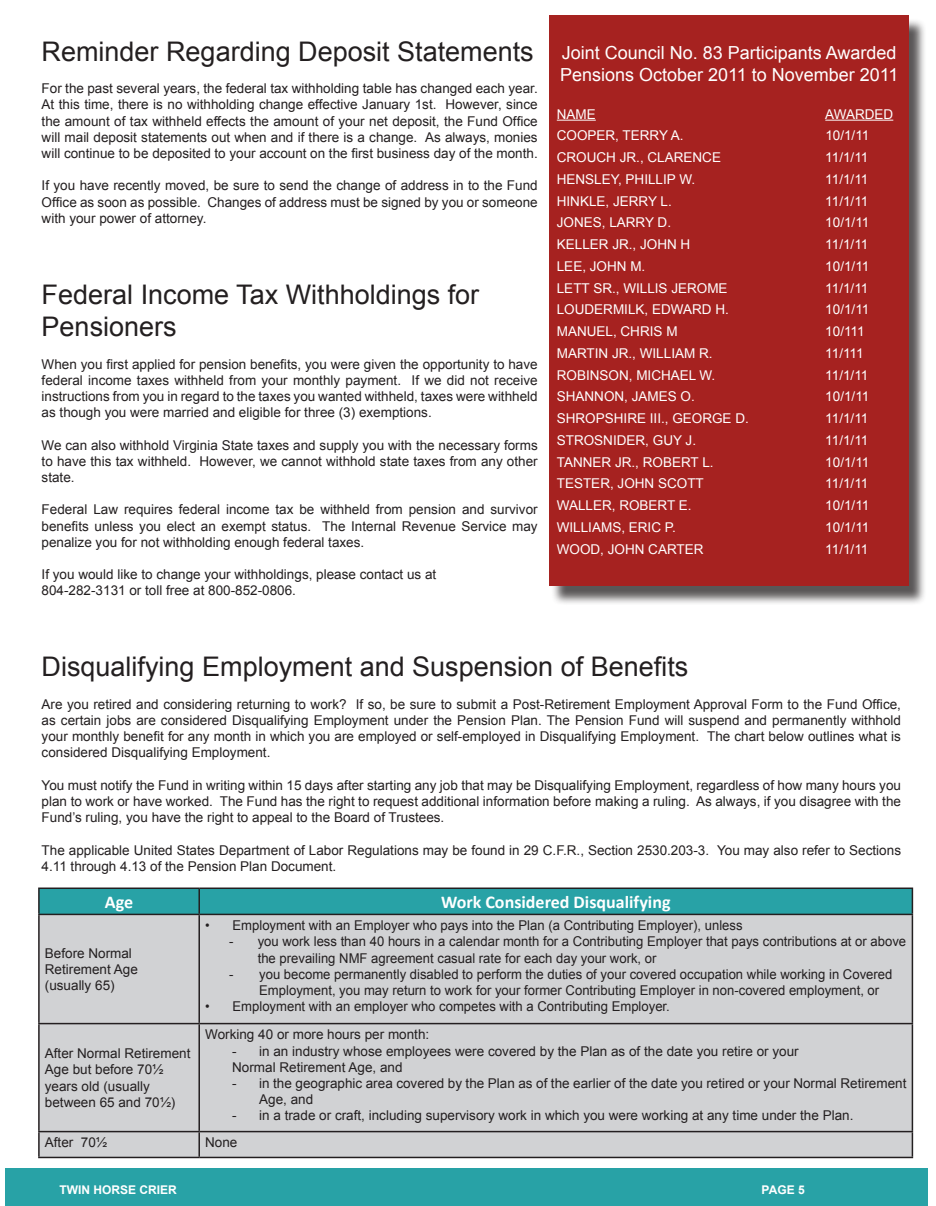
<style>
.page{position:relative;width:936px;height:1206px;background:#fff}
.page>*{position:absolute;margin:0;border:0;box-sizing:border-box;transform-origin:0 0}
.t1{font:27px/32.4px "Arial";color:#231f20}
.t2{font:18px/21.6px "Arial";color:#fff}
.t3{font:700 18px "Calibri";color:#fff}
.t4{font:13.5px/16.2px "Arial";color:#231f20}
.t5{font:13.5px "Arial";color:#fff}
.t6{font:700 12px "Arial";color:#fff}
</style>
<div class="page">
<div style="left:6px;top:1168px;width:922px;height:38px;background:#28a2a6"></div>
<div style="left:551px;top:18px;width:376px;height:587px;background:#231f20;opacity:.75"></div>
<div style="left:549px;top:16px;width:359px;height:570px;background:#a62220"></div>
<hr style="left:557px;top:120px;width:39px;height:1px;background:#fff">
<hr style="left:825px;top:120px;width:68px;height:1px;background:#fff">
<div style="left:40px;top:915px;width:872px;height:242px;background:#d1d2d4"></div>
<hr style="left:38px;top:888px;width:161px;height:1px;background:#231f20">
<hr style="left:38px;top:889px;width:2px;height:25px;background:#231f20">
<svg style="left:39px;top:888px;width:874px;height:26px;background:#279a9e"></svg>
<hr style="left:38px;top:914px;width:161px;height:1px;background:#231f20">
<hr style="left:38px;top:915px;width:2px;height:108px;background:#231f20">
<hr style="left:199px;top:914px;width:714px;height:1px;background:#231f20">
<hr style="left:198px;top:915px;width:2px;height:108px;background:#231f20">
<hr style="left:912px;top:915px;width:1px;height:108px;background:#231f20">
<hr style="left:38px;top:1023px;width:161px;height:1px;background:#231f20">
<hr style="left:38px;top:1024px;width:2px;height:107px;background:#231f20">
<hr style="left:199px;top:1023px;width:714px;height:1px;background:#231f20">
<hr style="left:198px;top:1024px;width:2px;height:107px;background:#231f20">
<hr style="left:912px;top:1024px;width:1px;height:107px;background:#231f20">
<hr style="left:38px;top:1131px;width:161px;height:1px;background:#231f20">
<hr style="left:38px;top:1132px;width:2px;height:25px;background:#231f20">
<hr style="left:199px;top:1131px;width:714px;height:1px;background:#231f20">
<hr style="left:198px;top:1132px;width:2px;height:25px;background:#231f20">
<svg style="left:912px;top:1132px;width:1px;height:25px"></svg>
<hr style="left:38px;top:1157px;width:161px;height:1px;background:#231f20">
<hr style="left:199px;top:1157px;width:714px;height:1px;background:#231f20">
<h1 class="t1" style="left:42px;top:35px;width:494px">Reminder Regarding Deposit Statements</h1>
<p class="t4" style="left:42px;top:80px;width:498px;text-align:justify">For the past several years, the federal tax withholding table has changed each year.<br>At this time, there is no withholding change effective January 1st. However, since the amount of tax withheld effects the amount of your net deposit, the Fund Office will mail deposit statements out when and if there is a change. As always, monies will continue to be deposited to your account on the first business day of the month.</p>
<p class="t4" style="left:42px;top:178px;width:498px;text-align:justify">If you have recently moved, be sure to send the change of address in to the Fund Office as soon as possible. Changes of address must be signed by you or someone with your power of attorney.</p>
<h1 class="t1" style="left:42px;top:278px;width:439px">Federal Income Tax Withholdings for<br>Pensioners</h1>
<p class="t4" style="left:42px;top:356px;width:498px;text-align:justify">When you first applied for pension benefits, you were given the opportunity to have federal income taxes withheld from your monthly payment. If we did not receive instructions from you in regard to the taxes you wanted withheld, taxes were withheld as though you were married and eligible for three (3) exemptions.</p>
<p class="t4" style="left:42px;top:437px;width:498px;text-align:justify">We can also withhold Virginia State taxes and supply you with the necessary forms to have this tax withheld. However, we cannot withhold state taxes from any other state.</p>
<p class="t4" style="left:42px;top:502px;width:498px;text-align:justify">Federal Law requires federal income tax be withheld from pension and survivor benefits unless you elect an exempt status. The Internal Revenue Service may penalize you for not withholding enough federal taxes.</p>
<p class="t4" style="left:42px;top:566px;width:396px">If you would like to change your withholdings, please contact us at<br>804-282-3131 or toll free at 800-852-0806.</p>
<h2 class="t2" style="left:560px;top:42px;width:340px">Joint Council No. 83 Participants Awarded<br>Pensions October 2011 to November 2011</h2>
<p class="t5" style="left:557px;top:105px;width:41px">NAME</p>
<p class="t5" style="left:825px;top:105px;width:69px">AWARDED</p>
<p class="t5" style="left:557px;top:127px;width:128px">COOPER, TERRY A.</p>
<p class="t5" style="left:825px;top:127px;width:46px">10/1/11</p>
<p class="t5" style="left:557px;top:149px;width:166px">CROUCH JR., CLARENCE</p>
<p class="t5" style="left:825px;top:149px;width:45px">11/1/11</p>
<p class="t5" style="left:557px;top:170px;width:140px">HENSLEY, PHILLIP W.</p>
<p class="t5" style="left:825px;top:170px;width:45px">11/1/11</p>
<p class="t5" style="left:557px;top:192px;width:117px">HINKLE, JERRY L.</p>
<p class="t5" style="left:825px;top:192px;width:45px">11/1/11</p>
<p class="t5" style="left:557px;top:214px;width:116px">JONES, LARRY D.</p>
<p class="t5" style="left:825px;top:214px;width:46px">10/1/11</p>
<p class="t5" style="left:557px;top:236px;width:135px">KELLER JR., JOHN H</p>
<p class="t5" style="left:825px;top:236px;width:45px">11/1/11</p>
<p class="t5" style="left:557px;top:257px;width:90px">LEE, JOHN M.</p>
<p class="t5" style="left:825px;top:257px;width:46px">10/1/11</p>
<p class="t5" style="left:557px;top:279px;width:172px">LETT SR., WILLIS JEROME</p>
<p class="t5" style="left:825px;top:279px;width:45px">11/1/11</p>
<p class="t5" style="left:557px;top:301px;width:174px">LOUDERMILK, EDWARD H.</p>
<p class="t5" style="left:825px;top:301px;width:46px">10/1/11</p>
<p class="t5" style="left:557px;top:323px;width:122px">MANUEL, CHRIS M</p>
<p class="t5" style="left:825px;top:323px;width:41px">10/111</p>
<p class="t5" style="left:557px;top:344px;width:157px">MARTIN JR., WILLIAM R.</p>
<p class="t5" style="left:825px;top:344px;width:40px">11/111</p>
<p class="t5" style="left:557px;top:366px;width:160px">ROBINSON, MICHAEL W.</p>
<p class="t5" style="left:825px;top:366px;width:45px">11/1/11</p>
<p class="t5" style="left:557px;top:388px;width:140px">SHANNON, JAMES O.</p>
<p class="t5" style="left:825px;top:388px;width:46px">10/1/11</p>
<p class="t5" style="left:557px;top:410px;width:194px">SHROPSHIRE III., GEORGE D.</p>
<p class="t5" style="left:825px;top:410px;width:45px">11/1/11</p>
<p class="t5" style="left:557px;top:431px;width:141px">STROSNIDER, GUY J.</p>
<p class="t5" style="left:825px;top:431px;width:45px">11/1/11</p>
<p class="t5" style="left:557px;top:453px;width:158px">TANNER JR., ROBERT L.</p>
<p class="t5" style="left:825px;top:453px;width:46px">10/1/11</p>
<p class="t5" style="left:557px;top:475px;width:149px">TESTER, JOHN SCOTT</p>
<p class="t5" style="left:825px;top:475px;width:45px">11/1/11</p>
<p class="t5" style="left:557px;top:497px;width:136px">WALLER, ROBERT E.</p>
<p class="t5" style="left:825px;top:497px;width:46px">10/1/11</p>
<p class="t5" style="left:557px;top:518px;width:121px">WILLIAMS, ERIC P.</p>
<p class="t5" style="left:825px;top:518px;width:46px">10/1/11</p>
<p class="t5" style="left:557px;top:540px;width:148px">WOOD, JOHN CARTER</p>
<p class="t5" style="left:825px;top:540px;width:45px">11/1/11</p>
<h1 class="t1" style="left:42px;top:651px;width:648px">Disqualifying Employment and Suspension of Benefits</h1>
<p class="t4" style="left:42px;top:696px;width:861px;text-align:justify">Are you retired and considering returning to work? If so, be sure to submit a Post-Retirement Employment Approval Form to the Fund Office, as certain jobs are considered Disqualifying Employment under the Pension Plan. The Pension Fund will suspend and permanently withhold your monthly benefit for any month in which you are employed or self-employed in Disqualifying Employment. The chart below outlines what is considered Disqualifying Employment.</p>
<p class="t4" style="left:42px;top:777px;width:861px;text-align:justify">You must notify the Fund in writing within 15 days after starting any job that may be Disqualifying Employment, regardless of how many hours you plan to work or have worked. The Fund has the right to request additional information before making a ruling. As always, if you disagree with the Fund’s ruling, you have the right to appeal to the Board of Trustees.</p>
<p class="t4" style="left:42px;top:842px;width:861px">The applicable United States Department of Labor Regulations may be found in 29 C.F.R., Section 2530.203-3. You may also refer to Sections<br>4.11 through 4.13 of the Pension Plan Document.</p>
<h2 class="t3" style="left:105px;top:890px;width:30px">Age</h2>
<h2 class="t3" style="left:441px;top:890px;width:231px">Work Considered Disqualifying</h2>
<p class="t4" style="left:45px;top:945px;width:95px">Before Normal<br>Retirement Age (usually 65)</p>
<p class="t4" style="left:205px;top:918px;width:539px">• Employment with an Employer who pays into the Plan (a Contributing Employer), unless</p>
<p class="t4" style="left:258px;top:934px;width:650px;text-indent:-28px">- you work less than 40 hours in a calendar month for a Contributing Employer that pays contributions at or above the prevailing NMF agreement casual rate for each day your work, or</p>
<p class="t4" style="left:259px;top:966px;width:635px;text-indent:-30px">- you become permanently disabled to perform the duties of your covered occupation while working in Covered<br>Employment, you may return to work for your former Contributing Employer in non-covered employment, or</p>
<p class="t4" style="left:205px;top:999px;width:466px">• Employment with an employer who competes with a Contributing Employer.</p>
<p class="t4" style="left:45px;top:1046px;width:147px">After Normal Retirement<br>Age but before 70½ years old (usually between 65 and 70½)</p>
<p class="t4" style="left:205px;top:1027px;width:226px">Working 40 or more hours per month:</p>
<p class="t4" style="left:232px;top:1043px;width:568px">- in an industry whose employees were covered by the Plan as of the date you retire or your<br>Normal Retirement Age, and</p>
<p class="t4" style="left:259px;top:1075px;width:649px;text-indent:-27px">- in the geographic area covered by the Plan as of the earlier of the date you retired or your Normal Retirement<br>Age, and</p>
<p class="t4" style="left:232px;top:1108px;width:623px">- in a trade or craft, including supervisory work in which you were working at any time under the Plan.</p>
<p class="t4" style="left:45px;top:1135px;width:64px">After 70½</p>
<p class="t4" style="left:205px;top:1135px;width:34px">None</p>
<p class="t6" style="left:60px;top:1182px;width:119px">TWIN HORSE CRIER</p>
<p class="t6" style="left:762px;top:1182px;width:45px">PAGE 5</p>
</div>
